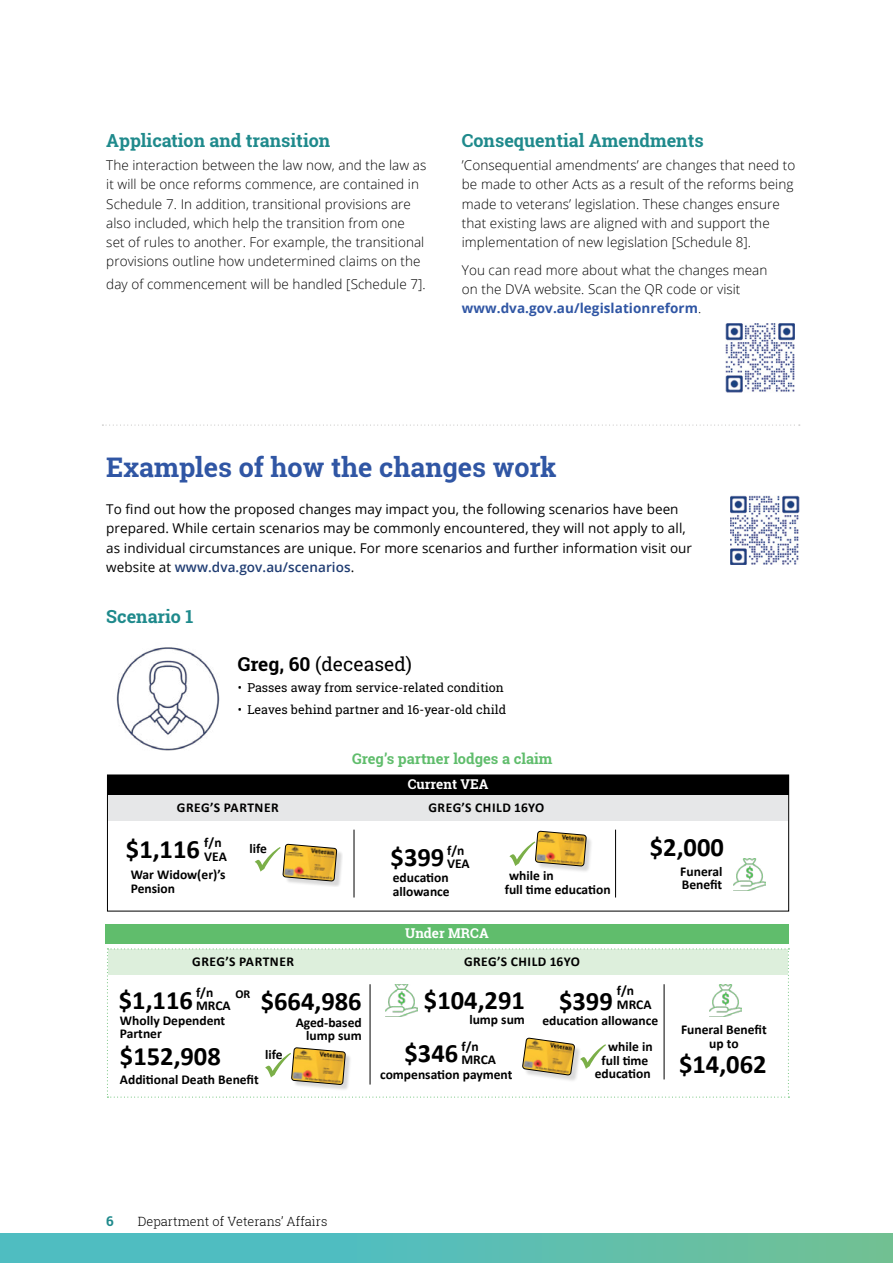
<style>
.page{position:relative;width:893px;height:1263px;background:#fff}
.page>*{position:absolute;margin:0;border:0;box-sizing:border-box;transform-origin:0 0}
.t1{font:700 27px "Roboto Slab";color:#3056a4}
.t2{font:700 26.55px "Calibri";color:#000}
.t3{font:19.2px "Roboto Slab";color:#000}
.t4{font:700 18px "Roboto Slab";color:#1f8a8c}
.t5{font:700 14.7px "Roboto Slab";color:#60bd6c}
.t6{font:300 13.5px/19.2px "Open Sans";letter-spacing:.005em;color:#000}
.t7{font:13.5px/19.5px "Open Sans";letter-spacing:.005em;color:#000}
.t8{font:700 13.5px/13.5px "Calibri";color:#000}
.t9{font:700 13.5px "Calibri";letter-spacing:.04em;color:#000}
.t10{font:700 13.5px "Roboto Slab";color:#fff}
.t11{font:700 13.5px "Roboto Slab";color:#1f8a8c}
.t12{font:300 12.75px "Roboto Slab";color:#000}
.t13{font:12.45px "Roboto Slab";color:#000}
.t14{font:700 12.15px "Calibri";color:#000}
.s1{font-weight:700;color:#3056a4}
.s2{font-weight:600;color:#203d73}
.s3{font-weight:700}
</style>
<div class="page">
<div style="left:0;top:1233px;width:893px;height:30px;background:linear-gradient(to right,#47bccc,#6ec099)"></div>
<svg style="left:102px;top:424px;width:698px;height:2px"></svg>
<img style="left:730px;top:496px;width:69px;height:69px">
<div style="left:107px;top:795px;width:681px;height:25px;background:#e6e7e8"></div>
<div style="left:107px;top:775px;width:682px;height:20px;background:#000"></div>
<div style="left:105px;top:924px;width:684px;height:20px;background:#60bd6c"></div>
<div style="left:536px;top:832px;width:57px;height:41px;background:#000;opacity:.15"></div>
<hr style="left:354px;top:830px;width:1px;height:67px;background:#000">
<hr style="left:615px;top:830px;width:1px;height:67px;background:#000">
<img style="left:734px;top:859px;width:32px;height:31px">
<img style="left:116px;top:647px;width:104px;height:104px">
<div style="left:284px;top:845px;width:59px;height:42px;background:#000;opacity:.15"></div>
<svg style="left:255px;top:844px;width:82px;height:37px"></svg>
<svg style="left:509px;top:831px;width:77px;height:35px"></svg>
<svg style="left:107px;top:948px;width:682px;height:150px"></svg>
<img style="left:709px;top:984px;width:32px;height:32px">
<img style="left:726px;top:323px;width:69px;height:69px">
<h3 class="t4" style="left:106px;top:133px;width:226px">Application and transition</h3>
<p class="t6" style="left:106px;top:157px;width:322px">The interaction between the law now, and the law as it will be once reforms commence, are contained in Schedule 7. In addition, transitional provisions are also included, which help the transition from one set of rules to another. For example, the transitional provisions outline how undetermined claims on the</p>
<p class="t6" style="left:106px;top:276px;width:321px">day of commencement will be handled [Schedule 7].</p>
<h3 class="t4" style="left:462px;top:133px;width:243px">Consequential Amendments</h3>
<p class="t6" style="left:462px;top:157px;width:335px">’Consequential amendments’ are changes that need to be made to other Acts as a result of the reforms being made to veterans’ legislation. These changes ensure that existing laws are aligned with and support the implementation of new legislation [Schedule 8].</p>
<p class="t6" style="left:462px;top:262px;width:307px">You can read more about what the changes mean on the DVA website. Scan the QR code or visit <span class="s1">www.dva.gov.au/legislationreform</span>.</p>
<h1 class="t1" style="left:106px;top:456px;width:452px">Examples of how the changes work</h1>
<p class="t7" style="left:106px;top:499px;width:587px">To find out how the proposed changes may impact you, the following scenarios have been prepared. While certain scenarios may be commonly encountered, they will not apply to all, as individual circumstances are unique. For more scenarios and further information visit our website at <span class="s2">www.dva.gov.au/scenarios</span>.</p>
<h3 class="t4" style="left:106px;top:609px;width:89px">Scenario 1</h3>
<h3 class="t3" style="left:238px;top:655px;width:176px"><span class="s3">Greg, 60</span> (deceased)</h3>
<p class="t13" style="left:238px;top:682px;width:268px">• Passes away from service-related condition</p>
<p class="t13" style="left:238px;top:703px;width:270px">• Leaves behind partner and 16-year-old child</p>
<p class="t5" style="left:352px;top:752px;width:202px">Greg’s partner lodges a claim</p>
<p class="t10" style="left:408px;top:779px;width:82px">Current VEA</p>
<p class="t9" style="left:177px;top:801px;width:103px">GREG’S PARTNER</p>
<p class="t9" style="left:428px;top:801px;width:117px">GREG’S CHILD 16YO</p>
<h2 class="t2" style="left:126px;top:838px;width:97px">$1,116 <sup>f/n</sup></h2>
<p class="t8" style="left:204px;top:850px;width:24px">VEA</p>
<p class="t8" style="left:131px;top:867px;width:96px;line-height:14.7px">War Widow(er)’s<br>Pension</p>
<p class="t8" style="left:250px;top:842px;width:19px">life</p>
<h2 class="t2" style="left:391px;top:847px;width:75px">$399 <sup>f/n</sup></h2>
<p class="t8" style="left:447px;top:857px;width:24px">VEA</p>
<p class="t8" style="left:393px;top:870px;width:58px">education allowance</p>
<p class="t8" style="left:505px;top:870px;width:107px;text-indent:5px">while in<br>full time education</p>
<h2 class="t2" style="left:650px;top:836px;width:76px">$2,000</h2>
<p class="t8" style="left:680px;top:865px;width:44px">Funeral<br>Benefit</p>
<p class="t10" style="left:405px;top:927px;width:85px">Under MRCA</p>
<p class="t9" style="left:192px;top:956px;width:103px">GREG’S PARTNER</p>
<p class="t9" style="left:464px;top:956px;width:117px">GREG’S CHILD 16YO</p>
<h2 class="t2" style="left:119px;top:989px;width:76px">$1,116</h2>
<p class="t8" style="left:196px;top:986px;width:36px">f/n<br>MRCA</p>
<p class="t14" style="left:235px;top:989px;width:16px">OR</p>
<h2 class="t2" style="left:261px;top:990px;width:102px">$664,986</h2>
<h2 class="t2" style="left:424px;top:990px;width:102px">$104,291</h2>
<p class="t8" style="left:296px;top:1016px;width:68px;text-align:right">Aged-based lump sum</p>
<p class="t8" style="left:469px;top:1013px;width:57px">lump sum</p>
<p class="t8" style="left:380px;top:1068px;width:134px">compensation payment</p>
<p class="t8" style="left:120px;top:1014px;width:107px">Wholly Dependent<br>Partner</p>
<p class="t8" style="left:120px;top:1072px;width:140px">Additional Death Benefit</p>
<h2 class="t2" style="left:404px;top:1042px;width:76px">$346 <sup>f/n</sup></h2>
<h2 class="t2" style="left:120px;top:1045px;width:102px">$152,908</h2>
<p class="t8" style="left:265px;top:1048px;width:19px">life</p>
<p class="t8" style="left:461px;top:1054px;width:36px">MRCA</p>
<h2 class="t2" style="left:559px;top:990px;width:55px">$399</h2>
<p class="t8" style="left:617px;top:985px;width:36px">f/n<br>MRCA</p>
<p class="t8" style="left:542px;top:1014px;width:117px">education allowance</p>
<p class="t8" style="left:608px;top:1041px;width:46px">while in</p>
<p class="t8" style="left:601px;top:1053px;width:48px">full time</p>
<p class="t8" style="left:595px;top:1067px;width:57px">education</p>
<p class="t8" style="left:681px;top:1022px;width:87px;text-align:center">Funeral Benefit up to</p>
<h2 class="t2" style="left:679px;top:1053px;width:89px">$14,062</h2>
<p class="t11" style="left:106px;top:1215px;width:9px">6</p>
<p class="t12" style="left:138px;top:1216px;width:191px">Department of Veterans’ Affairs</p>
</div>
